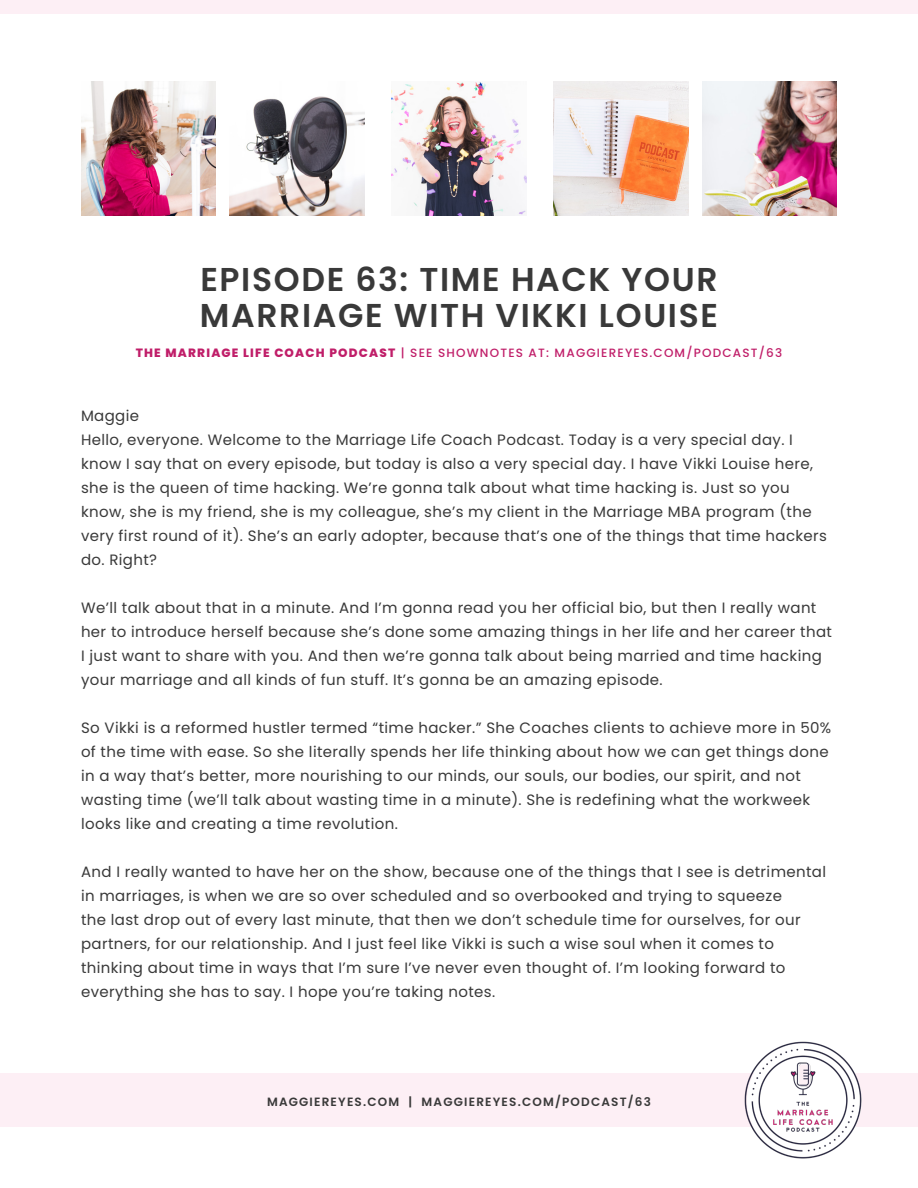
<style>
.page{position:relative;width:918px;height:1188px;background:#fff}
.page>*{position:absolute;margin:0;border:0;box-sizing:border-box;transform-origin:0 0}
.t1{font:600 33px/36px "Poppins";letter-spacing:.05em;color:#393939}
.t2{font:15px/24px "Poppins";letter-spacing:.025em;color:#393939}
.t3{font:500 12px "Poppins";letter-spacing:.1em;color:#c01e69}
.t4{font:600 12px "Poppins";letter-spacing:.1em;color:#393939}
.s1{font-weight:800}
</style>
<div class="page">
<div style="left:0;top:1073px;width:918px;height:54px;background:#fdeff5"></div>
<div style="left:0;top:0;width:918px;height:14px;background:#fdeff5"></div>
<img style="left:81px;top:81px;width:135px;height:135px">
<img style="left:392px;top:82px;width:134px;height:134px">
<img style="left:702px;top:81px;width:135px;height:135px">
<img style="left:230px;top:96px;width:134px;height:120px">
<img style="left:554px;top:81px;width:134px;height:135px">
<img style="left:744px;top:1041px;width:118px;height:118px">
<h1 class="t1" style="left:200px;top:262px;width:520px">EPISODE 63: TIME HACK YOUR<br>MARRIAGE WITH VIKKI LOUISE</h1>
<p class="t3" style="left:136px;top:346px;width:648px"><span class="s1">THE MARRIAGE LIFE COACH PODCAST</span> | SEE SHOWNOTES AT: MAGGIEREYES.COM/PODCAST/63</p>
<p class="t2" style="left:81px;top:404px;width:748px">Maggie<br>Hello, everyone. Welcome to the Marriage Life Coach Podcast. Today is a very special day. I know I say that on every episode, but today is also a very special day. I have Vikki Louise here, she is the queen of time hacking. We’re gonna talk about what time hacking is. Just so you know, she is my friend, she is my colleague, she’s my client in the Marriage MBA program (the very first round of it). She’s an early adopter, because that’s one of the things that time hackers do. Right?</p>
<p class="t2" style="left:81px;top:596px;width:753px">We’ll talk about that in a minute. And I’m gonna read you her official bio, but then I really want her to introduce herself because she’s done some amazing things in her life and her career that I just want to share with you. And then we’re gonna talk about being married and time hacking your marriage and all kinds of fun stuff. It’s gonna be an amazing episode.</p>
<p class="t2" style="left:81px;top:716px;width:752px">So Vikki is a reformed hustler termed “time hacker.” She Coaches clients to achieve more in 50% of the time with ease. So she literally spends her life thinking about how we can get things done in a way that’s better, more nourishing to our minds, our souls, our bodies, our spirit, and not wasting time (we’ll talk about wasting time in a minute). She is redefining what the workweek looks like and creating a time revolution.</p>
<p class="t2" style="left:81px;top:860px;width:747px">And I really wanted to have her on the show, because one of the things that I see is detrimental in marriages, is when we are so over scheduled and so overbooked and trying to squeeze<br>the last drop out of every last minute, that then we don’t schedule time for ourselves, for our partners, for our relationship. And I just feel like Vikki is such a wise soul when it comes to thinking about time in ways that I’m sure I’ve never even thought of. I’m looking forward to everything she has to say. I hope you’re taking notes.</p>
<p class="t4" style="left:267px;top:1095px;width:385px">MAGGIEREYES.COM | MAGGIEREYES.COM/PODCAST/63</p>
</div>
